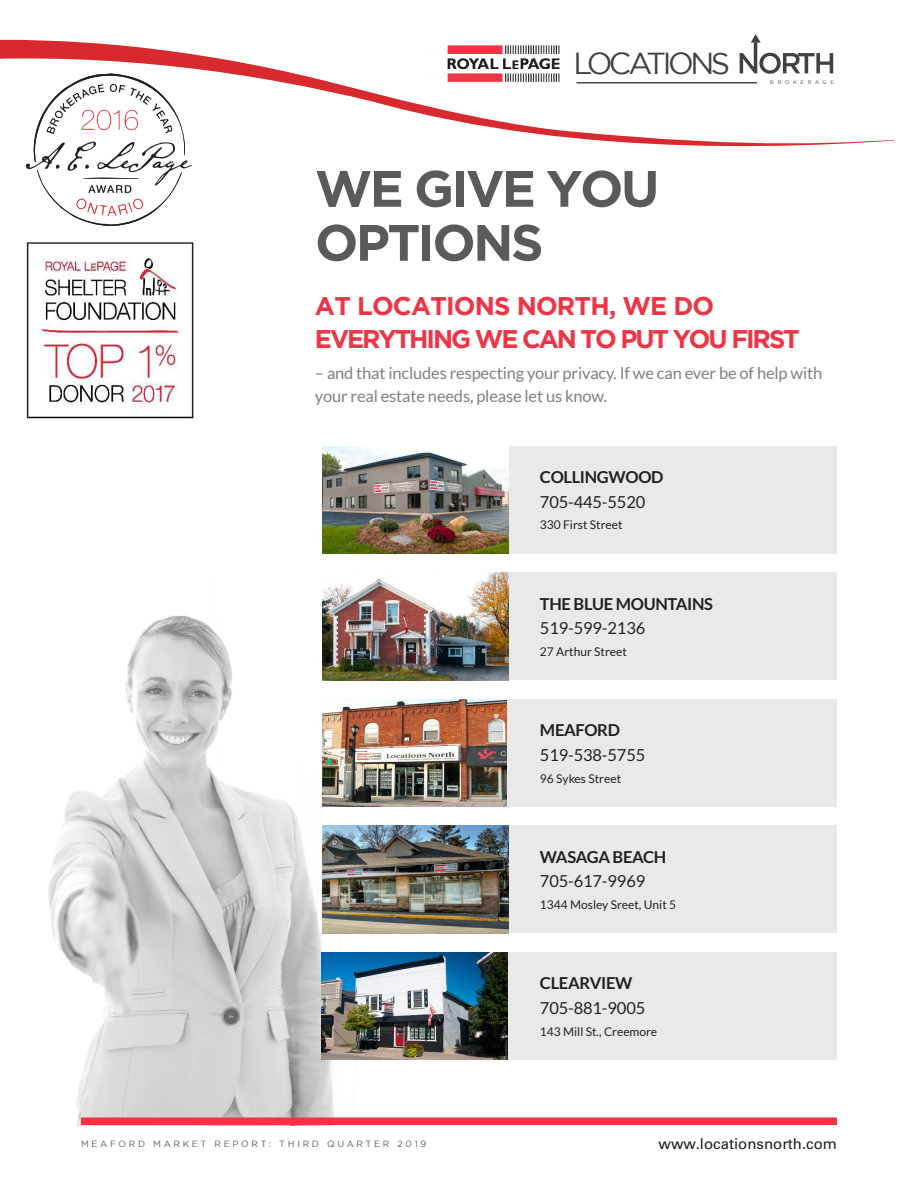
<style>
.page{position:relative;width:918px;height:1188px;background:#fff}
.page>*{position:absolute;margin:0;border:0;box-sizing:border-box;transform-origin:0 0}
.t1{font:700 51px/54px "Gotham";letter-spacing:-.05em;color:#595a5c}
.t2{font:30.3px "Gotham";letter-spacing:-.115em;color:#414141}
.t3{font:700 25.5px/32.4px "Gotham";letter-spacing:-.08em;color:#ed3545}
.t4{font:16.5px/23.4px "Lato";letter-spacing:-.01em;color:#807f84}
.t5{font:16.5px "Lato";letter-spacing:-.01em;color:#231f20}
.t6{font:700 16.5px "Lato";letter-spacing:-.02em;color:#231f20}
.t7{font:15px "Univers LT Std";color:#231f20}
.t8{font:12px "Lato";color:#231f20}
.t9{font:9px "Gotham";letter-spacing:.3em;color:#595a5c}
.t10{font:5.25px "Gotham";letter-spacing:.7em;color:#414141}
</style>
<div class="page">
<img style="left:48px;top:615px;width:343px;height:511px">
<div style="left:81px;top:1118px;width:756px;height:7px;background:#ed3545"></div>
<div style="left:493px;top:446px;width:344px;height:108px;background:#eae9ea"></div>
<div style="left:493px;top:573px;width:344px;height:107px;background:#eae9ea"></div>
<div style="left:493px;top:699px;width:344px;height:108px;background:#eae9ea"></div>
<div style="left:493px;top:826px;width:344px;height:107px;background:#eae9ea"></div>
<div style="left:493px;top:952px;width:344px;height:108px;background:#eae9ea"></div>
<img style="left:322px;top:573px;width:186px;height:107px">
<img style="left:322px;top:699px;width:185px;height:108px">
<img style="left:322px;top:826px;width:186px;height:107px">
<img style="left:321px;top:952px;width:187px;height:108px">
<img style="left:322px;top:446px;width:186px;height:108px">
<svg style="left:25px;top:148px;width:167px;height:78px"></svg>
<img style="left:26px;top:242px;width:168px;height:177px">
<svg style="left:0;top:37px;width:894px;height:111px"></svg>
<h2 class="t2" style="left:573px;top:46px;width:158px">LOCATIONS</h2>
<p class="t10" style="left:770px;top:80px;width:65px">BROKERAGE</p>
<p class="t1" style="left:315px;top:160px;width:346px">WE GIVE YOU<br>OPTIONS</p>
<p class="t3" style="left:315px;top:289px;width:486px">AT LOCATIONS NORTH, WE DO<br>EVERYTHING WE CAN TO PUT YOU FIRST</p>
<p class="t4" style="left:315px;top:361px;width:509px">– and that includes respecting your privacy. If we can ever be of help with your real estate needs, please let us know.</p>
<p class="t6" style="left:540px;top:468px;width:125px">COLLINGWOOD</p>
<p class="t5" style="left:540px;top:492px;width:107px">705-445-5520</p>
<p class="t8" style="left:540px;top:518px;width:84px">330 First Street</p>
<p class="t6" style="left:540px;top:594px;width:175px">THE BLUE MOUNTAINS</p>
<p class="t5" style="left:540px;top:619px;width:107px">519-599-2136</p>
<p class="t8" style="left:540px;top:645px;width:88px">27 Arthur Street</p>
<p class="t6" style="left:540px;top:721px;width:82px">MEAFORD</p>
<p class="t5" style="left:540px;top:745px;width:107px">519-538-5755</p>
<p class="t8" style="left:540px;top:771px;width:83px">96 Sykes Street</p>
<p class="t6" style="left:540px;top:847px;width:128px">WASAGA BEACH</p>
<p class="t5" style="left:540px;top:872px;width:107px">705-617-9969</p>
<p class="t8" style="left:540px;top:898px;width:138px">1344 Mosley Sreet, Unit 5</p>
<p class="t6" style="left:540px;top:974px;width:94px">CLEARVIEW</p>
<p class="t5" style="left:540px;top:999px;width:107px">705-881-9005</p>
<p class="t8" style="left:540px;top:1025px;width:119px">143 Mill St., Creemore</p>
<p class="t9" style="left:81px;top:1139px;width:347px">MEAFORD MARKET REPORT: THIRD QUARTER 2019</p>
<p class="t7" style="left:659px;top:1134px;width:180px">www.locationsnorth.com</p>
</div>
